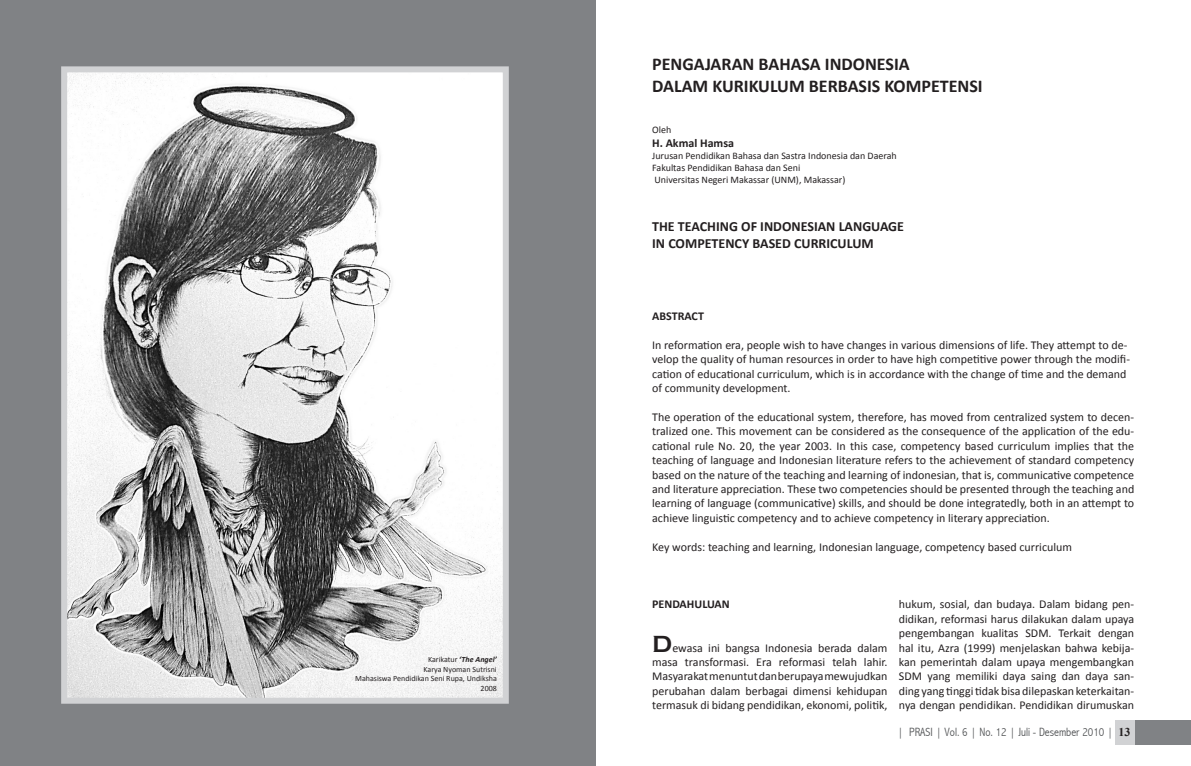
<style>
.page{position:relative;width:1191px;height:766px;background:#fff}
.page>*{position:absolute;margin:0;border:0;box-sizing:border-box;transform-origin:0 0}
.t1{font:700 18px "Calibri";color:#231f20}
.t2{font:700 14px "Calibri";color:#231f20}
.t3{font:12px/14.4px "Calibri";color:#231f20;text-align:justify}
.t4{font:300 12px "Abadi MT Condensed";color:#545658}
.t5{font:700 12px "Calibri";color:#231f20}
.t6{font:10px "Calibri";color:#231f20}
.t7{font:8px "Calibri";color:#231f20}
.t8{font:italic 700 8px "Calibri";color:#231f20}
.s1{font-weight:400;font-style:normal}
.s2{font-family:"Copperplate Gothic";font-weight:700;font-size:24px}
.s3{font-family:"Times New Roman";font-weight:700;color:#231f20}
</style>
<div class="page">
<div style="left:1115px;top:719px;width:76px;height:25px;background:#d1d2d4"></div>
<div style="left:1135px;top:719px;width:56px;height:25px;background:#808285"></div>
<div style="left:0;top:0;width:595px;height:765px;background:#808285"></div>
<img style="left:68px;top:73px;width:434px;height:623px">
<div style="left:61px;top:66px;width:448px;height:637px;border:6px solid #d1d2d4"></div>
<p class="t8" style="left:428px;top:654px;width:70px"><span class="s1">Karikatur</span> ‘The Angel’</p>
<p class="t7" style="left:423px;top:664px;width:75px">Karya Nyoman Sutrisni</p>
<p class="t7" style="left:355px;top:673px;width:143px">Mahasiswa Pendidikan Seni Rupa, Undiksha</p>
<p class="t7" style="left:480px;top:683px;width:18px">2008</p>
<p class="t1" style="left:652px;top:53px;width:259px">PENGAJARAN BAHASA INDONESIA</p>
<p class="t1" style="left:652px;top:74px;width:332px">DALAM KURIKULUM BERBASIS KOMPETENSI</p>
<p class="t6" style="left:652px;top:123px;width:21px">Oleh</p>
<p class="t5" style="left:652px;top:135px;width:83px">H. Akmal Hamsa</p>
<p class="t6" style="left:652px;top:149px;width:246px">Jurusan Pendidikan Bahasa dan Sastra Indonesia dan Daerah</p>
<p class="t6" style="left:652px;top:161px;width:150px">Fakultas Pendidikan Bahasa dan Seni</p>
<p class="t6" style="left:654px;top:173px;width:192px">Universitas Negeri Makassar (UNM), Makassar)</p>
<p class="t2" style="left:652px;top:217px;width:253px">THE TEACHING OF INDONESIAN LANGUAGE</p>
<p class="t2" style="left:652px;top:234px;width:223px">IN COMPETENCY BASED CURRICULUM</p>
<p class="t5" style="left:652px;top:308px;width:53px">ABSTRACT</p>
<p class="t3" style="left:652px;top:337px;width:479px;text-align:left">In reformation era, people wish to have changes in various dimensions of life. They attempt to de&shy;velop the quality of human resources in order to have high competitive power through the modifi&shy;cation of educational curriculum, which is in accordance with the change of time and the demand of community development.</p>
<p class="t3" style="left:652px;top:409px;width:483px">The operation of the educational system, therefore, has moved from centralized system to decen&shy;tralized one. This movement can be considered as the consequence of the application of the edu&shy;cational rule No. 20, the year 2003. In this case, competency based curriculum implies that the teaching of language and Indonesian literature refers to the achievement of standard competency based on the nature of the teaching and learning of indonesian, that is, communicative competence and literature appreciation. These two competencies should be presented through the teaching and learning of language (communicative) skills, and should be done integratedly, both in an attempt to achieve linguistic competency and to achieve competency in literary appreciation.</p>
<p class="t3" style="left:652px;top:539px;width:421px">Key words: teaching and learning, Indonesian language, competency based curriculum</p>
<p class="t5" style="left:652px;top:596px;width:79px">PENDAHULUAN</p>
<p class="t3" style="left:652px;top:640px;width:237px"><span class="s2">D</span>ewasa ini bangsa Indonesia berada dalam masa transformasi. Era reformasi telah lahir.<br>Masyarakat menuntut dan berupaya mewujudkan perubahan dalam berbagai dimensi kehidupan termasuk di bidang pendidikan, ekonomi, politik,</p>
<p class="t3" style="left:899px;top:597px;width:237px">hukum, sosial, dan budaya. Dalam bidang pen&shy;didikan, reformasi harus dilakukan dalam upaya pengembangan kualitas SDM. Terkait dengan hal itu, Azra (1999) menjelaskan bahwa kebija&shy;kan pemerintah dalam upaya mengembangkan SDM yang memiliki daya saing dan daya san-</p>
<p class="t3" style="left:899px;top:683px;width:237px">ding yang tinggi tidak bisa dilepaskan keterkaitan&shy;nya dengan pendidikan. Pendidikan dirumuskan</p>
<p class="t4" style="left:897px;top:724px;width:234px">| PRASI | Vol. 6 | No. 12 | Juli - Desember 2010 | <span class="s3">13</span></p>
</div>
